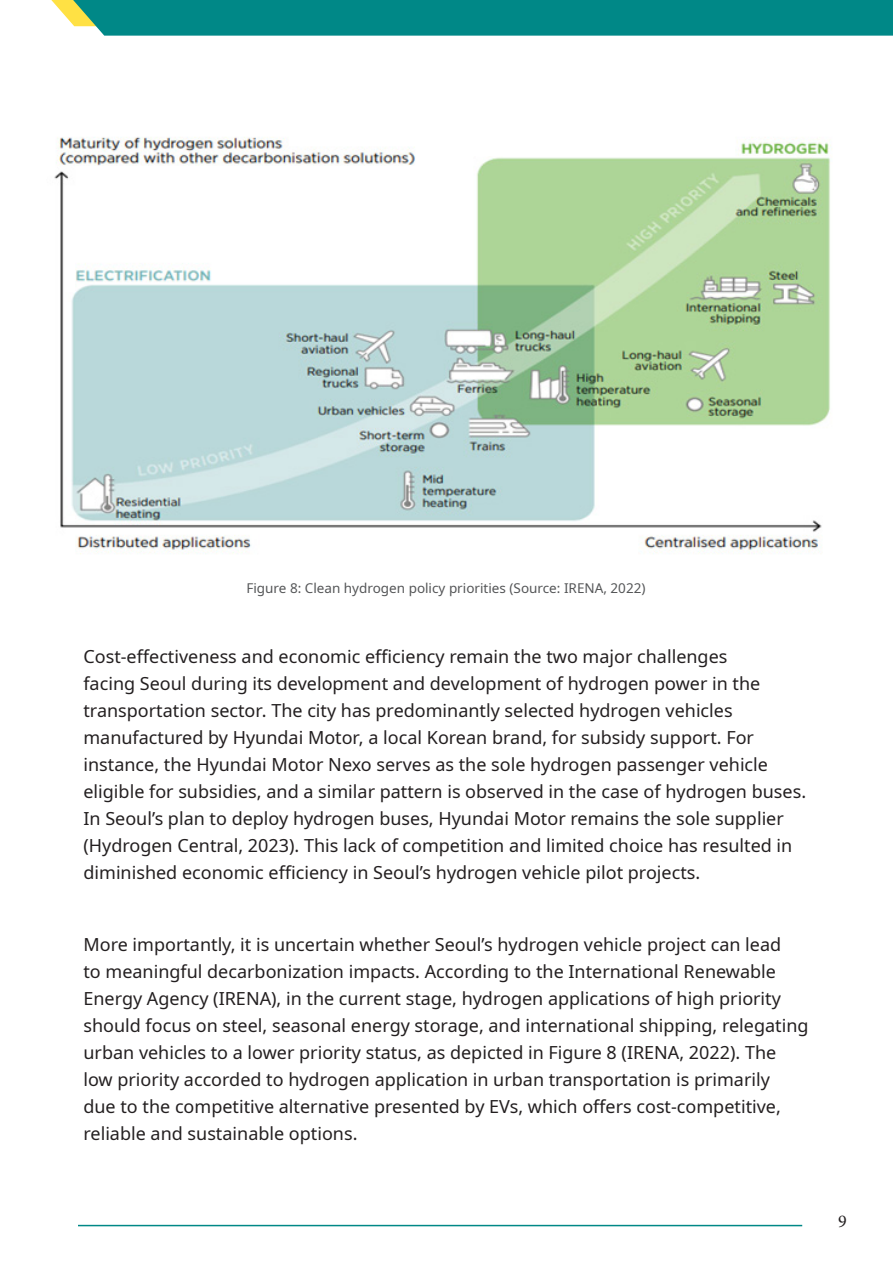
<style>
.page{position:relative;width:893px;height:1263px;background:#fff}
.page>*{position:absolute;margin:0;border:0;box-sizing:border-box;transform-origin:0 0}
.normal_text{font:18px/27px "Noto Sans";color:#231f20}
.t1{font:18px "Minion Pro";color:#231f20}
.Paragraph_Style_1{font:13.5px "Noto Sans";color:#545557}
</style>
<div class="page">
<svg style="left:51px;top:0;width:842px;height:36px"></svg>
<hr style="left:78px;top:1225px;width:724px;height:1px;background:#008887">
<img style="left:54px;top:137px;width:777px;height:417px">
<p class="Paragraph_Style_1" style="left:246px;top:578px;width:401px">Figure 8: Clean hydrogen policy priorities (Source: IRENA, 2022)</p>
<p class="normal_text" style="left:83px;top:643px;width:724px">Cost-effectiveness and economic efficiency remain the two major challenges<br>facing Seoul during its development and development of hydrogen power in the transportation sector. The city has predominantly selected hydrogen vehicles manufactured by Hyundai Motor, a local Korean brand, for subsidy support. For instance, the Hyundai Motor Nexo serves as the sole hydrogen passenger vehicle eligible for subsidies, and a similar pattern is observed in the case of hydrogen buses.<br>In Seoul’s plan to deploy hydrogen buses, Hyundai Motor remains the sole supplier (Hydrogen Central, 2023). This lack of competition and limited choice has resulted in diminished economic efficiency in Seoul’s hydrogen vehicle pilot projects.</p>
<p class="normal_text" style="left:83px;top:931px;width:727px">More importantly, it is uncertain whether Seoul’s hydrogen vehicle project can lead<br>to meaningful decarbonization impacts. According to the International Renewable Energy Agency (IRENA), in the current stage, hydrogen applications of high priority should focus on steel, seasonal energy storage, and international shipping, relegating urban vehicles to a lower priority status, as depicted in Figure 8 (IRENA, 2022). The low priority accorded to hydrogen application in urban transportation is primarily<br>due to the competitive alternative presented by EVs, which offers cost-competitive, reliable and sustainable options.</p>
<p class="t1" style="left:838px;top:1209px;width:10px">9</p>
</div>
